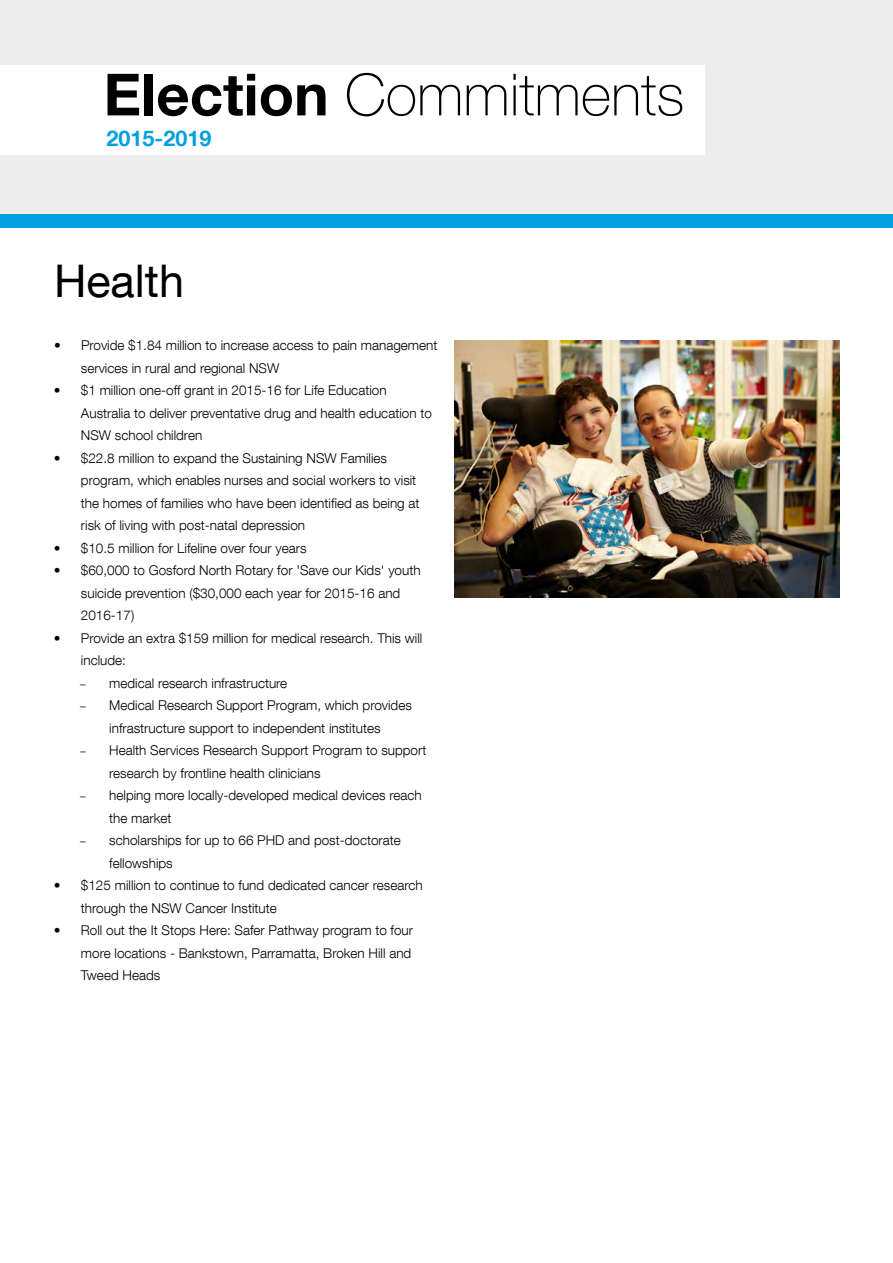
<style>
.page{position:relative;width:893px;height:1263px;background:#fff}
.page>*{position:absolute;margin:0;border:0;box-sizing:border-box;transform-origin:0 0}
.t1{font:100 58.2px "Helvetica Neue LT Com";color:#000}
.t2{font:45px "Helvetica Neue LT Com";color:#000}
.t3{font:700 21.6px "Helvetica Neue LT Com";color:#00a1de}
.t4{font:300 13.5px/22.5px "Helvetica Neue LT Com";color:#000}
.s1{font-weight:700}
.s2{font-family:"Minion Pro";font-weight:400}
</style>
<div class="page">
<img style="left:455px;top:341px;width:384px;height:256px">
<div style="left:0;top:0;width:893px;height:214px;background:#ededed"></div>
<div style="left:1px;top:65px;width:704px;height:89px;background:#fff"></div>
<div style="left:0;top:214px;width:893px;height:14px;background:#00a1de"></div>
<p class="t1" style="left:104px;top:60px;width:582px"><span class="s1">Election</span> Commitments</p>
<p class="t3" style="left:107px;top:124px;width:106px">2015-2019</p>
<p class="t2" style="left:54px;top:253px;width:132px">Health</p>
<p class="t4" style="left:81px;top:334px;width:358px;text-indent:-27px">• Provide $1.84 million to increase access to pain management services in rural and regional NSW</p>
<p class="t4" style="left:81px;top:379px;width:352px;text-indent:-27px">• $1 million one-off grant in 2015-16 for Life Education<br>Australia to deliver preventative drug and health education to<br>NSW school children</p>
<p class="t4" style="left:81px;top:446px;width:340px;text-indent:-27px">• $22.8 million to expand the Sustaining NSW Families program, which enables nurses and social workers to visit the homes of families who have been identified as being at risk of living with post-natal depression</p>
<p class="t4" style="left:54px;top:536px;width:254px">• $10.5 million for Lifeline over four years</p>
<p class="t4" style="left:81px;top:559px;width:341px;text-indent:-27px">• $60,000 to Gosford North Rotary for 'Save our Kids' youth suicide prevention ($30,000 each year for 2015-16 and<br>2016-17)</p>
<p class="t4" style="left:81px;top:626px;width:343px;text-indent:-27px">• Provide an extra $159 million for medical research. This will include:</p>
<p class="t4" style="left:79px;top:671px;width:209px"><span class="s2">–</span> medical research infrastructure</p>
<p class="t4" style="left:79px;top:694px;width:334px;text-align:center"><span class="s2">–</span> Medical Research Support Program, which provides infrastructure support to independent institutes</p>
<p class="t4" style="left:109px;top:739px;width:319px;text-indent:-30px"><span class="s2">–</span> Health Services Research Support Program to support research by frontline health clinicians</p>
<p class="t4" style="left:109px;top:784px;width:314px;text-indent:-30px"><span class="s2">–</span> helping more locally-developed medical devices reach the market</p>
<p class="t4" style="left:109px;top:829px;width:293px;text-indent:-30px"><span class="s2">–</span> scholarships for up to 66 PHD and post-doctorate fellowships</p>
<p class="t4" style="left:81px;top:874px;width:343px;text-indent:-27px">• $125 million to continue to fund dedicated cancer research through the NSW Cancer Institute</p>
<p class="t4" style="left:81px;top:919px;width:334px;text-indent:-27px">• Roll out the It Stops Here: Safer Pathway program to four more locations - Bankstown, Parramatta, Broken Hill and<br>Tweed Heads</p>
</div>
